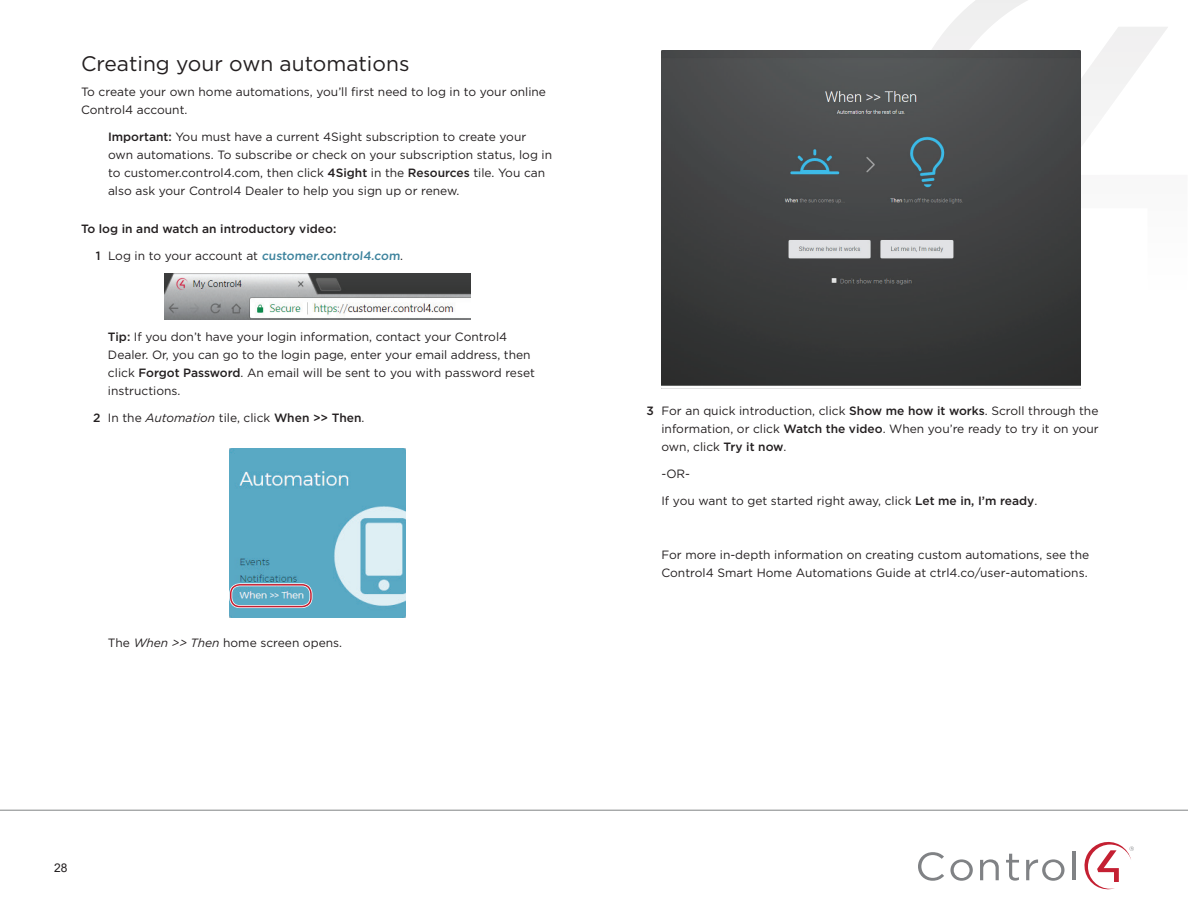
<style>
.page{position:relative;width:1188px;height:918px;background:#fff}
.page>*{position:absolute;margin:0;border:0;box-sizing:border-box;transform-origin:0 0}
.t1{font:21px "Gotham";color:#231f20}
.t2{font:12px/18px "Gotham";color:#231f20}
.t3{font:500 12px "Gotham";color:#231f20}
.t4{font:12px "Arial";color:#231f20}
.s1{font-weight:500}
.s2{font-weight:500;color:#3d839d}
.s3{font-style:italic}
</style>
<div class="page">
<svg style="left:932px;top:0;width:236px;height:356px"></svg>
<svg style="left:918px;top:852px;width:26px;height:29px"></svg>
<svg style="left:950px;top:859px;width:23px;height:22px"></svg>
<svg style="left:980px;top:859px;width:19px;height:21px"></svg>
<svg style="left:1006px;top:854px;width:13px;height:27px"></svg>
<svg style="left:1026px;top:859px;width:39px;height:22px"></svg>
<hr style="left:1072px;top:851px;width:3px;height:29px;background:#808285">
<svg style="left:1084px;top:842px;width:50px;height:47px"></svg>
<hr style="left:0;top:810px;width:1188px;height:1px;background:#808385">
<img style="left:164px;top:273px;width:306px;height:46px">
<img style="left:229px;top:449px;width:176px;height:169px">
<div style="left:229px;top:583px;width:83px;height:25px;border:3px solid #fff;border-radius:9px"></div>
<div style="left:230px;top:584px;width:82px;height:23px;border:2px solid #c42032;border-radius:9px"></div>
<img style="left:661px;top:50px;width:419px;height:339px">
<h1 class="t1" style="left:81px;top:50px;width:330px">Creating your own automations</h1>
<p class="t2" style="left:81px;top:82px;width:467px">To create your own home automations, you’ll first need to log in to your online<br>Control4 account.</p>
<p class="t2" style="left:108px;top:127px;width:446px"><span class="s1">Important:</span> You must have a current 4Sight subscription to create your own automations. To subscribe or check on your subscription status, log in to customer.control4.com, then click <span class="s1">4Sight</span> in the <span class="s1">Resources</span> tile. You can also ask your Control4 Dealer to help you sign up or renew.</p>
<p class="t3" style="left:81px;top:221px;width:257px">To log in and watch an introductory video:</p>
<p class="t2" style="left:96px;top:246px;width:307px"><span class="s1">1</span> Log in to your account at <span class="s2">customer.control4.com</span>.</p>
<p class="t2" style="left:108px;top:327px;width:428px"><span class="s1">Tip:</span> If you don’t have your login information, contact your Control4<br>Dealer. Or, you can go to the login page, enter your email address, then click <span class="s1">Forgot Password</span>. An email will be sent to you with password reset instructions.</p>
<p class="t2" style="left:93px;top:408px;width:271px"><span class="s1">2</span> In the <span class="s3">Automation</span> tile, click <span class="s1">When &gt;&gt; Then</span>.</p>
<p class="t2" style="left:108px;top:633px;width:234px">The <span class="s3">When &gt;&gt; Then</span> home screen opens.</p>
<p class="t4" style="left:54px;top:860px;width:15px">28</p>
<p class="t2" style="left:661px;top:401px;width:439px;text-align:justify;text-indent:-15px"><span class="s1">3</span> For an quick introduction, click <span class="s1">Show me how it works</span>. Scroll through the information, or click <span class="s1">Watch the video</span>. When you’re ready to try it on your own, click <span class="s1">Try it now</span>.</p>
<p class="t2" style="left:661px;top:464px;width:30px">-OR-</p>
<p class="t2" style="left:661px;top:491px;width:376px">If you want to get started right away, click <span class="s1">Let me in, I’m ready</span>.</p>
<p class="t2" style="left:661px;top:545px;width:429px">For more in-depth information on creating custom automations, see the<br>Control4 Smart Home Automations Guide at ctrl4.co/user-automations.</p>
</div>
